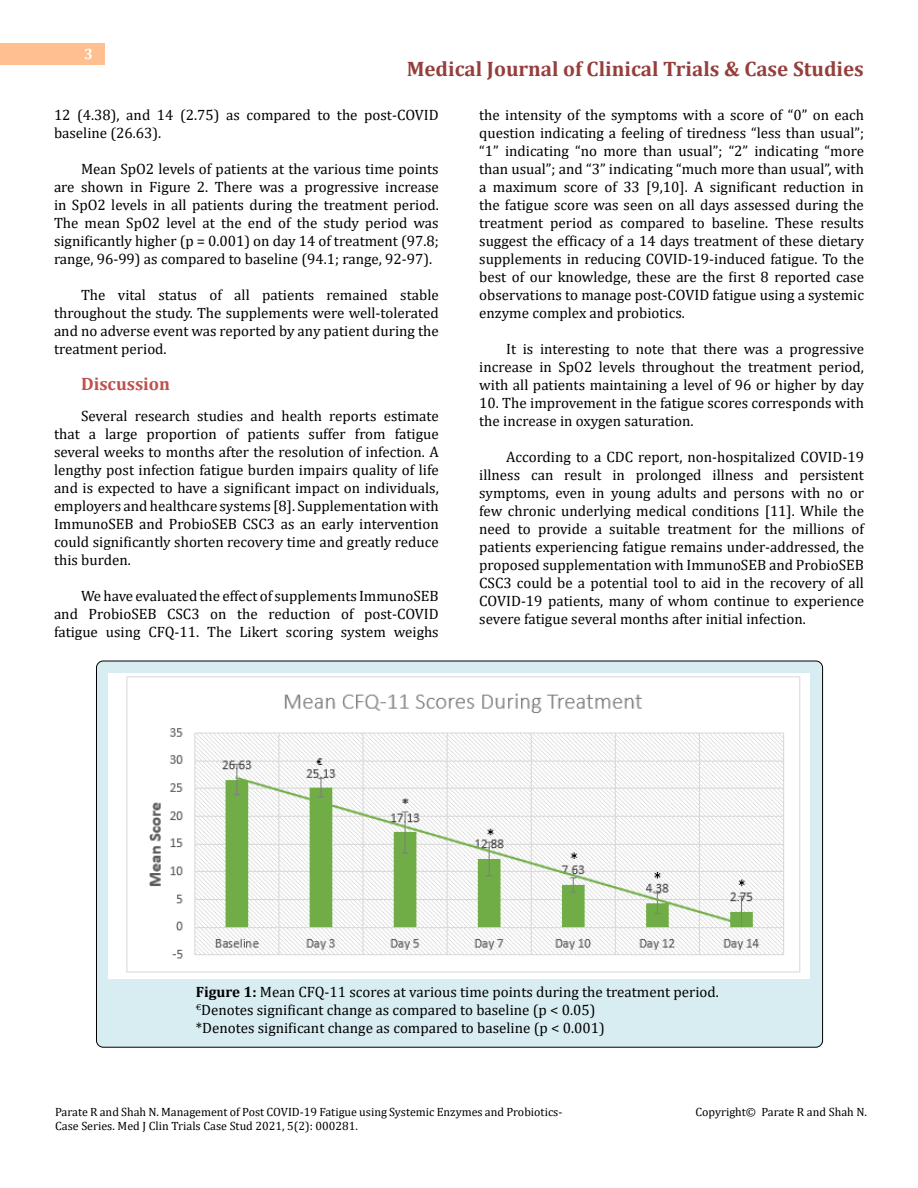
<style>
.page{position:relative;width:918px;height:1188px;background:#fff}
.page>*{position:absolute;margin:0;border:0;box-sizing:border-box;transform-origin:0 0}
.t1{font:700 21px "Cambria";color:#953f3c}
.t2{font:700 18px "Cambria";color:#c0504d}
.t3{font:15px/18px "Cambria";color:#000;text-align:justify}
.t4{font:700 15px "Cambria";color:#fff}
.t5{font:12px/14.4px "Cambria";color:#000}
.s1{font-weight:700}
</style>
<div class="page">
<div style="left:0;top:43px;width:105px;height:21px;background:#ffbf91"></div>
<div style="left:96px;top:661px;width:727px;height:386px;background:#d8edf2;border-radius:7px"></div>
<img style="left:108px;top:673px;width:702px;height:305px">
<p class="t4" style="left:84px;top:44px;width:10px">3</p>
<h1 class="t1" style="left:407px;top:54px;width:459px">Medical Journal of Clinical Trials &amp; Case Studies</h1>
<p class="t3" style="left:54px;top:105px;width:386px">12 (4.38), and 14 (2.75) as compared to the post-COVID baseline (26.63).</p>
<p class="t3" style="left:54px;top:159px;width:386px;text-indent:27px">Mean SpO2 levels of patients at the various time points are shown in Figure 2. There was a progressive increase in SpO2 levels in all patients during the treatment period.<br>The mean SpO2 level at the end of the study period was significantly higher (p = 0.001) on day 14 of treatment (97.8; range, 96-99) as compared to baseline (94.1; range, 92-97).</p>
<p class="t3" style="left:54px;top:285px;width:386px;text-indent:27px">The vital status of all patients remained stable throughout the study. The supplements were well-tolerated and no adverse event was reported by any patient during the treatment period.</p>
<p class="t2" style="left:81px;top:371px;width:91px">Discussion</p>
<p class="t3" style="left:54px;top:407px;width:386px;text-indent:27px">Several research studies and health reports estimate that a large proportion of patients suffer from fatigue several weeks to months after the resolution of infection. A lengthy post infection fatigue burden impairs quality of life and is expected to have a significant impact on individuals, employers and healthcare systems [8]. Supplementation with ImmunoSEB and ProbioSEB CSC3 as an early intervention could significantly shorten recovery time and greatly reduce this burden.</p>
<p class="t3" style="left:54px;top:587px;width:386px;text-indent:27px">We have evaluated the effect of supplements ImmunoSEB and ProbioSEB CSC3 on the reduction of post-COVID fatigue using CFQ-11. The Likert scoring system weighs</p>
<p class="t3" style="left:479px;top:105px;width:386px">the intensity of the symptoms with a score of “0” on each question indicating a feeling of tiredness “less than usual”; “1” indicating “no more than usual”; “2” indicating “more than usual”; and “3” indicating “much more than usual”, with a maximum score of 33 [9,10]. A significant reduction in the fatigue score was seen on all days assessed during the treatment period as compared to baseline. These results suggest the efficacy of a 14 days treatment of these dietary supplements in reducing COVID-19-induced fatigue. To the best of our knowledge, these are the first 8 reported case observations to manage post-COVID fatigue using a systemic enzyme complex and probiotics.</p>
<p class="t3" style="left:479px;top:339px;width:386px;text-indent:27px">It is interesting to note that there was a progressive increase in SpO2 levels throughout the treatment period, with all patients maintaining a level of 96 or higher by day</p>
<p class="t3" style="left:479px;top:393px;width:386px">10. The improvement in the fatigue scores corresponds with the increase in oxygen saturation.</p>
<p class="t3" style="left:479px;top:447px;width:386px;text-indent:27px">According to a CDC report, non-hospitalized COVID-19 illness can result in prolonged illness and persistent symptoms, even in young adults and persons with no or few chronic underlying medical conditions [11]. While the need to provide a suitable treatment for the millions of patients experiencing fatigue remains under-addressed, the proposed supplementation with ImmunoSEB and ProbioSEB CSC3 could be a potential tool to aid in the recovery of all COVID-19 patients, many of whom continue to experience severe fatigue several months after initial infection.</p>
<p class="t3" style="left:196px;top:983px;width:525px;text-align:left"><span class="s1">Figure 1:</span> Mean CFQ-11 scores at various time points during the treatment period. <sup>€</sup>Denotes significant change as compared to baseline (p &lt; 0.05)<br>*Denotes significant change as compared to baseline (p &lt; 0.001)</p>
<p class="t5" style="left:55px;top:1105px;width:509px">Parate R and Shah N. Management of Post COVID-19 Fatigue using Systemic Enzymes and Probiotics-<br>Case Series. Med J Clin Trials Case Stud 2021, 5(2): 000281.</p>
<p class="t5" style="left:695px;top:1105px;width:173px">Copyright© Parate R and Shah N.</p>
</div>
